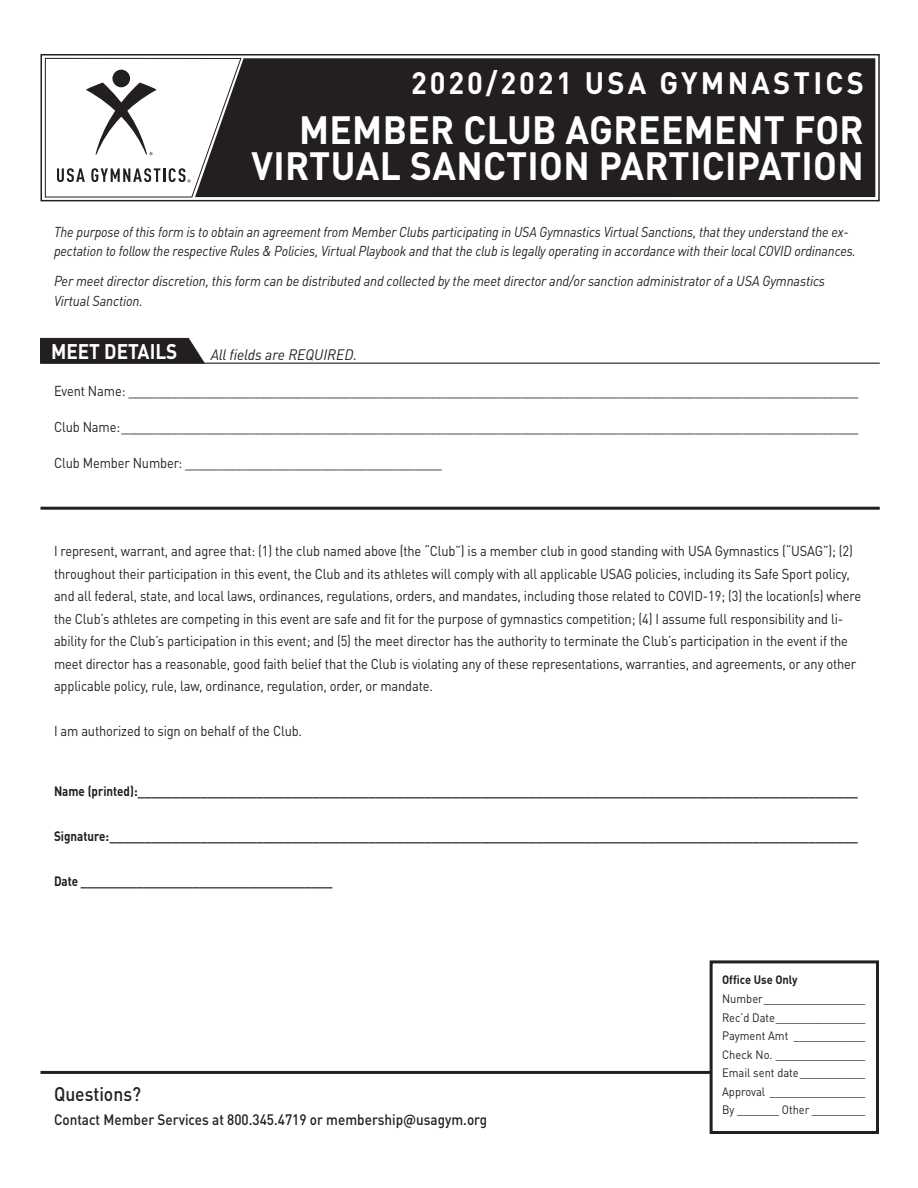
<style>
.page{position:relative;width:918px;height:1188px;background:#fff}
.page>*{position:absolute;margin:0;border:0;box-sizing:border-box;transform-origin:0 0}
.t1{font:700 39px "DIN Pro";letter-spacing:.01em;color:#fff;scale:.95 1}
.t2{font:700 30.6px "DIN Pro";letter-spacing:.11em;color:#fff;scale:.95 1}
.t3{font:700 21px "DIN Pro";color:#fff;scale:.9 1}
.bod{font:500 19.5px "DIN Pro";color:#231f20;scale:.9 1}
.bod-2{font:500 15px "DIN Pro";color:#231f20;scale:.9 1}
.t4{font:italic 15px "DIN Pro";color:#231f20;scale:.95 1}
.t5{font:14.25px/22.5px "DIN Pro";letter-spacing:-.01em;color:#231f20;scale:.9 1}
.t6{font:italic 14.25px/19.5px "DIN Pro";letter-spacing:-.01em;color:#231f20;scale:.9 1}
.t7{font:italic 14.25px/19.5px "DIN Pro";letter-spacing:-.01em;color:#231f20;scale:.92 1}
.t8{font:700 13.5px "DIN Pro";color:#231f20;scale:.86 1}
.t9{font:12.15px "DIN Pro";color:#231f20;scale:.92 1}
.t10{font:700 12.15px "DIN Pro";color:#231f20;scale:.92 1}
</style>
<div class="page">
<hr style="left:40px;top:1071px;width:671px;height:3px;background:#231f20">
<svg style="left:40px;top:337px;width:165px;height:26px;background:#353132"></svg>
<hr style="left:40px;top:363px;width:840px;height:1px;background:#231f20">
<div style="left:241px;top:58px;width:634px;height:139px;background:#231f20"></div>
<div style="left:40px;top:54px;width:840px;height:147px;border:2px solid #231f20"></div>
<svg style="left:45px;top:58px;width:196px;height:139px"></svg>
<hr style="left:40px;top:507px;width:840px;height:3px;background:#231f20">
<div style="left:710px;top:960px;width:169px;height:174px;border:3px solid #231f20"></div>
<p class="t2" style="left:411px;top:58px;width:478px">2020/2021 USA GYMNASTICS</p>
<p class="t1" style="left:299px;top:98px;width:596px">MEMBER CLUB AGREEMENT FOR</p>
<p class="t1" style="left:252px;top:134px;width:646px">VIRTUAL SANCTION PARTICIPATION</p>
<p class="t6" style="left:54px;top:220px;width:893px">The purpose of this form is to obtain an agreement from Member Clubs participating in USA Gymnastics Virtual Sanctions, that they understand the ex&shy;pectation to follow the respective Rules &amp; Policies, Virtual Playbook and that the club is legally operating in accordance with their local COVID ordinances.</p>
<p class="t7" style="left:54px;top:270px;width:840px">Per meet director discretion, this form can be distributed and collected by the meet director and/or sanction administrator of a USA Gymnastics<br>Virtual Sanction.</p>
<p class="t3" style="left:51px;top:334px;width:142px">MEET DETAILS</p>
<p class="t4" style="left:211px;top:343px;width:156px">All fields are REQUIRED.</p>
<p class="t5" style="left:54px;top:378px;width:895px">Event Name: ____________________________________________________________________________________________________________</p>
<p class="t5" style="left:54px;top:414px;width:895px">Club Name:_____________________________________________________________________________________________________________</p>
<p class="t5" style="left:54px;top:450px;width:433px">Club Member Number: ______________________________________</p>
<p class="t5" style="left:54px;top:539px;width:898px">I represent, warrant, and agree that: (1) the club named above (the “Club”) is a member club in good standing with USA Gymnastics (“USAG”); (2) throughout their participation in this event, the Club and its athletes will comply with all applicable USAG policies, including its Safe Sport policy, and all federal, state, and local laws, ordinances, regulations, orders, and mandates, including those related to COVID-19; (3) the location(s) where the Club’s athletes are competing in this event are safe and fit for the purpose of gymnastics competition; (4) I assume full responsibility and li&shy;ability for the Club’s participation in this event; and (5) the meet director has the authority to terminate the Club’s participation in the event if the meet director has a reasonable, good faith belief that the Club is violating any of these representations, warranties, and agreements, or any other applicable policy, rule, law, ordinance, regulation, order, or mandate.</p>
<p class="t5" style="left:54px;top:719px;width:277px">I am authorized to sign on behalf of the Club.</p>
<p class="t8" style="left:54px;top:780px;width:936px">Name (printed):_______________________________________________________________________________________________________</p>
<p class="t8" style="left:54px;top:825px;width:936px">Signature:___________________________________________________________________________________________________________</p>
<p class="t8" style="left:54px;top:870px;width:325px">Date ____________________________________</p>
<p class="bod" style="left:54px;top:1079px;width:98px">Questions?</p>
<p class="bod-2" style="left:54px;top:1108px;width:483px">Contact Member Services at 800.345.4719 or membership@usagym.org</p>
<p class="t10" style="left:722px;top:970px;width:84px">Office Use Only</p>
<p class="t9" style="left:722px;top:989px;width:157px">Number_________________</p>
<p class="t9" style="left:722px;top:1008px;width:157px">Rec’d Date_______________</p>
<p class="t9" style="left:722px;top:1026px;width:157px">Payment Amt ____________</p>
<p class="t9" style="left:722px;top:1045px;width:157px">Check No. _______________</p>
<p class="t9" style="left:722px;top:1063px;width:157px">Email sent date___________</p>
<p class="t9" style="left:722px;top:1082px;width:157px">Approval ________________</p>
<p class="t9" style="left:722px;top:1101px;width:157px">By _______ Other _________</p>
</div>
